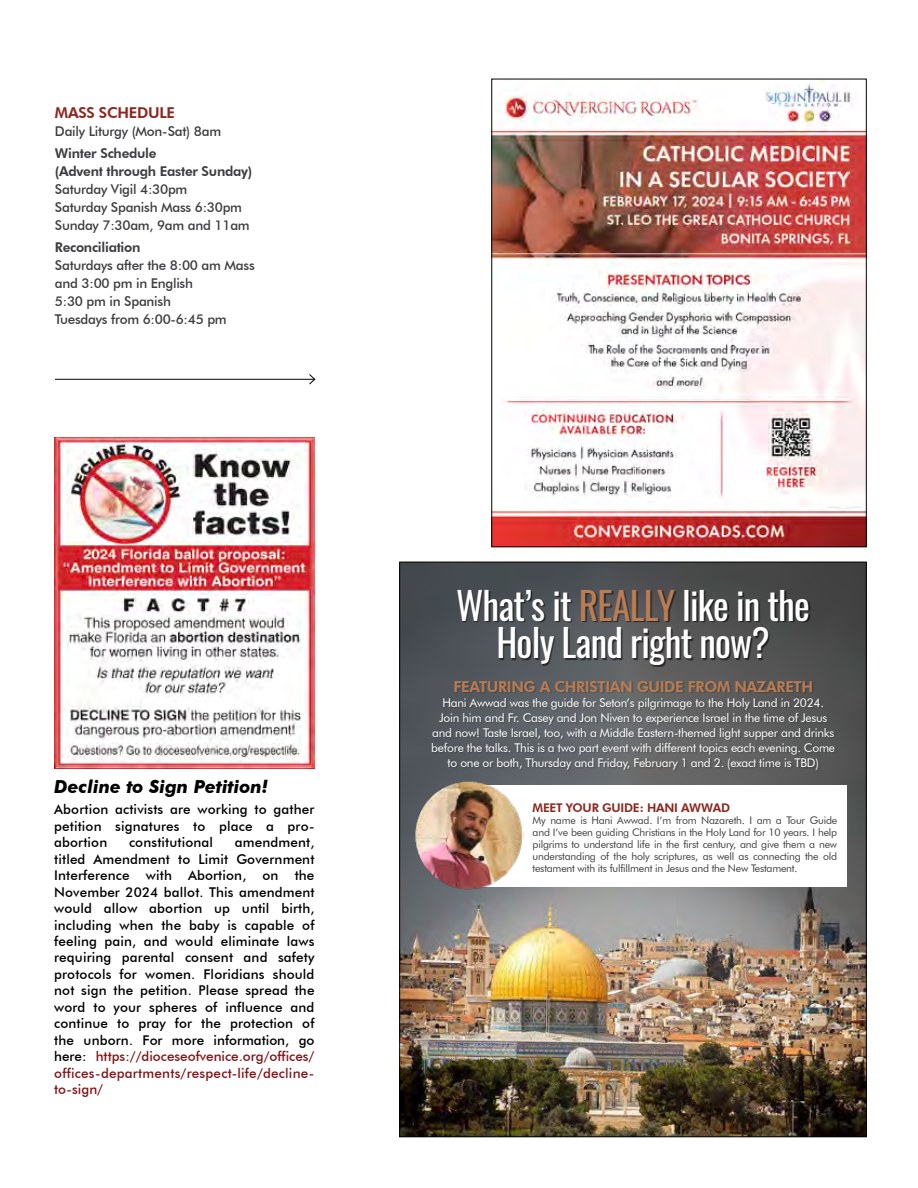
<style>
.page{position:relative;width:918px;height:1188px;background:#fff}
.page>*{position:absolute;margin:0;border:0;box-sizing:border-box;transform-origin:0 0}
.t1{font:37.5px/37.5px "Oswald";letter-spacing:-.02em;color:#fff;text-align:center}
.t2{font:italic 700 18px "Futura BT";color:#000}
.t3{font:800 15px "Futura BT";letter-spacing:-.02em;color:#ba7c52}
.t4{font:800 15px "Futura BT";letter-spacing:-.02em;color:#8b2a21}
.t5{font:500 13.5px/16.5px "Futura BT";letter-spacing:.01em;color:#000;text-align:justify}
.t6{font:500 13.5px/18px "Futura BT";letter-spacing:-.02em;color:#3e3d40}
.t7{font:800 13.5px/18px "Futura BT";letter-spacing:-.02em;color:#3e3d40}
.t8{font:12px/15px "Futura BT";letter-spacing:-.02em;color:#fff;text-align:center}
.t9{font:800 12px "Futura BT";letter-spacing:-.02em;color:#8b2a21}
.t10{font:10.5px/12px "Futura BT";letter-spacing:-.02em;color:#3e3d40;text-align:justify}
.s1{color:#811518}
.s2{color:#ba7c52}
</style>
<div class="page">
<img style="left:494px;top:84px;width:370px;height:461px">
<img style="left:402px;top:564px;width:462px;height:571px">
<div style="left:458px;top:591px;width:353px;height:76px;background:#000;opacity:.57"></div>
<hr style="left:55px;top:379px;width:260px;height:1px;background:#000">
<svg style="left:308px;top:374px;width:8px;height:11px"></svg>
<img style="left:54px;top:437px;width:261px;height:331px">
<div style="left:466px;top:785px;width:381px;height:102px;background:#fff"></div>
<img style="left:409px;top:781px;width:114px;height:111px">
<div style="left:433px;top:682px;width:404px;height:90px;background:#000;opacity:.19"></div>
<p class="t4" style="left:55px;top:103px;width:122px">MASS SCHEDULE</p>
<p class="t6" style="left:55px;top:122px;width:168px">Daily Liturgy (Mon-Sat) 8am</p>
<p class="t7" style="left:55px;top:144px;width:199px">Winter Schedule<br>(Advent through Easter Sunday)</p>
<p class="t6" style="left:55px;top:180px;width:196px">Saturday Vigil 4:30pm<br>Saturday Spanish Mass 6:30pm<br>Sunday 7:30am, 9am and 11am</p>
<p class="t7" style="left:55px;top:238px;width:87px">Reconciliation</p>
<p class="t6" style="left:55px;top:256px;width:201px">Saturdays after the 8:00 am Mass and 3:00 pm in English<br>5:30 pm in Spanish<br>Tuesdays from 6:00-6:45 pm</p>
<h2 class="t2" style="left:54px;top:776px;width:216px">Decline to Sign Petition!</h2>
<p class="t5" style="left:54px;top:801px;width:262px">Abortion activists are working to gather petition signatures to place a pro&shy;abortion</p>
<p class="t5" style="left:54px;top:834px;width:262px;text-indent:181px">amendment, titled Amendment to Limit Government Interference with Abortion, on the November 2024 ballot. This amendment would allow abortion up until birth, including when the baby is capable of feeling pain, and would eliminate laws requiring parental consent and safety protocols for women. Floridians should not sign the petition. Please spread the word to your spheres of influence and continue to pray for the protection of the unborn. For more information, go here: <span class="s1">https://dioceseofvenice.org/offices/ offices-departments/respect-life/decline&shy;to-sign/</span></p>
<p class="t5" style="left:129px;top:834px;width:86px">constitutional</p>
<h1 class="t1" style="left:456px;top:583px;width:355px">What’s it <span class="s2">REALLY</span> like in the<br>Holy Land right now?</h1>
<p class="t3" style="left:453px;top:677px;width:361px">FEATURING A CHRISTIAN GUIDE FROM NAZARETH</p>
<p class="t8" style="left:431px;top:695px;width:405px">Hani Awwad was the guide for Seton’s pilgrimage to the Holy Land in 2024.<br>Join him and Fr. Casey and Jon Niven to experience Israel in the time of Jesus and now! Taste Israel, too, with a Middle Eastern-themed light supper and drinks before the talks. This is a two part event with different topics each evening. Come to one or both, Thursday and Friday, February 1 and 2. (exact time is TBD)</p>
<p class="t9" style="left:533px;top:800px;width:199px">MEET YOUR GUIDE: HANI AWWAD</p>
<p class="t10" style="left:533px;top:814px;width:306px">My name is Hani Awwad. I’m from Nazareth. I am a Tour Guide and I’ve been guiding Christians in the Holy Land for 10 years. I help pilgrims to understand life in the first century, and give them a new understanding of the holy scriptures, as well as connecting the old testament with its fulfillment in Jesus and the New Testament.</p>
</div>
